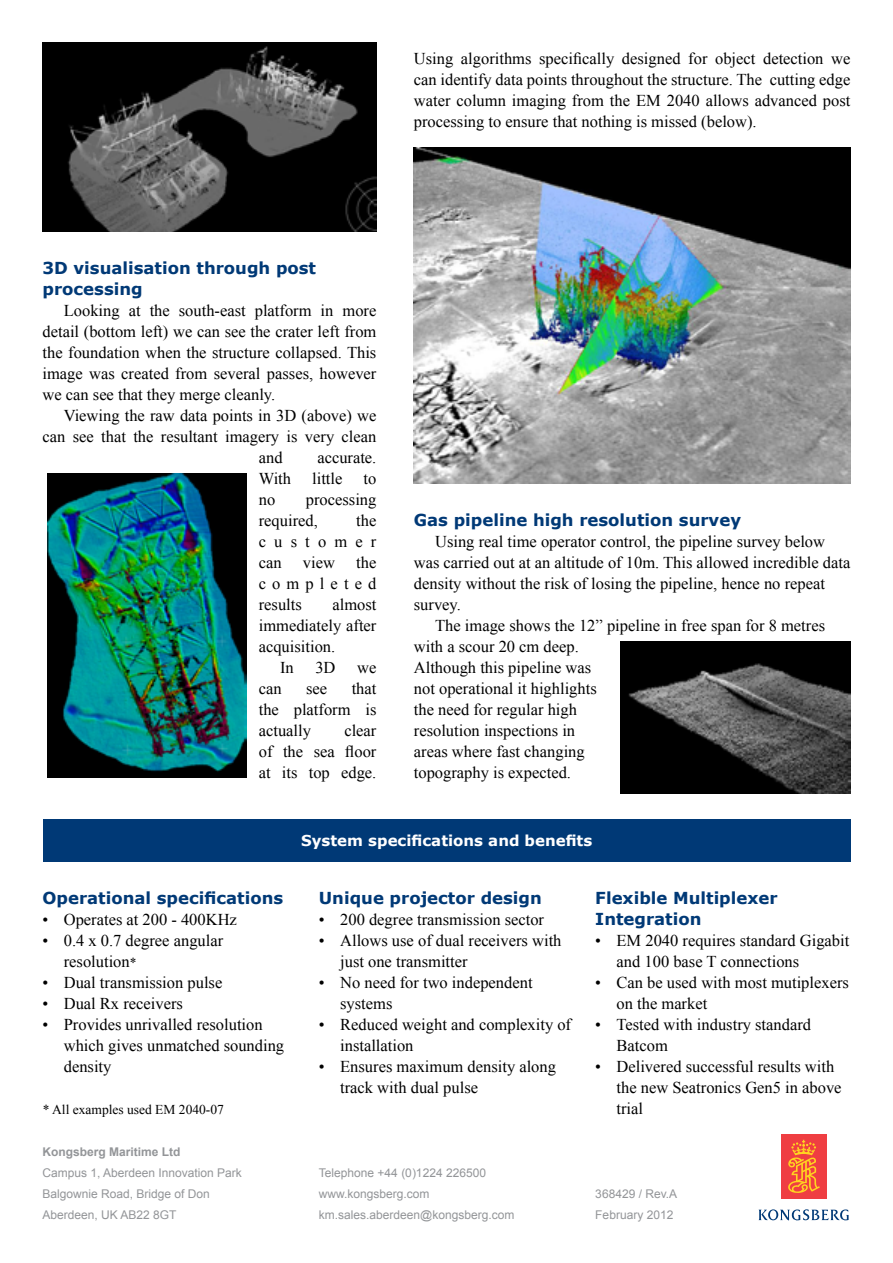
<style>
.page{position:relative;width:893px;height:1263px;background:#fff}
.page>*{position:absolute;margin:0;border:0;box-sizing:border-box;transform-origin:0 0}
.t1{font:16.5px/21px "Times New Roman";color:#000}
.t2{font:700 16.5px/21px "Verdana";color:#003976}
.t3{font:700 15px "Verdana";color:#fff}
.t4{font:13.5px "Times New Roman";color:#000}
.t5{font:12px/21px "Arial";color:#939598}
.t6{font:700 12px "Arial";color:#939598}
.s1{font-size:13.5px}
</style>
<div class="page">
<div style="left:43px;top:820px;width:808px;height:42px;background:#003976"></div>
<img style="left:47px;top:474px;width:200px;height:304px">
<img style="left:43px;top:43px;width:333px;height:189px">
<div style="left:781px;top:1134px;width:45px;height:65px;background:#ef3e42"></div>
<svg style="left:788px;top:1140px;width:32px;height:53px"></svg>
<svg style="left:758px;top:1209px;width:91px;height:11px"></svg>
<img style="left:620px;top:641px;width:230px;height:153px">
<img style="left:414px;top:148px;width:436px;height:336px">
<p class="t1" style="left:414px;top:47px;width:438px;text-align:justify">Using algorithms specifically designed for object detection we can identify data points throughout the structure. The cutting edge water column imaging from the EM 2040 allows advanced post processing to ensure that nothing is missed (below).</p>
<p class="t2" style="left:43px;top:256px;width:275px">3D visualisation through post processing</p>
<p class="t1" style="left:43px;top:299px;width:335px;text-align:justify;text-indent:21px">Looking at the south-east platform in more detail (bottom left) we can see the crater left from the foundation when the structure collapsed. This image was created from several passes, however we can see that they merge cleanly.</p>
<p class="t1" style="left:64px;top:404px;width:314px">Viewing the raw data points in 3D (above) we</p>
<p class="t1" style="left:43px;top:425px;width:335px">can see that the resultant imagery is very clean</p>
<p class="t1" style="left:259px;top:446px;width:25px">and</p>
<p class="t1" style="left:317px;top:446px;width:61px">accurate.</p>
<p class="t1" style="left:259px;top:467px;width:34px">With</p>
<p class="t1" style="left:312px;top:467px;width:32px">little</p>
<p class="t1" style="left:364px;top:467px;width:14px">to</p>
<p class="t1" style="left:259px;top:488px;width:18px">no</p>
<p class="t1" style="left:259px;top:488px;width:119px;text-indent:47px">processing required,</p>
<p class="t1" style="left:259px;top:509px;width:119px;text-align:justify;text-indent:97px">the customer can</p>
<p class="t1" style="left:259px;top:551px;width:119px;text-align:justify;text-indent:98px">the completed results</p>
<p class="t1" style="left:303px;top:551px;width:34px">view</p>
<p class="t1" style="left:332px;top:593px;width:45px">almost</p>
<p class="t1" style="left:259px;top:614px;width:119px">immediately after</p>
<p class="t1" style="left:259px;top:635px;width:78px">acquisition.</p>
<p class="t1" style="left:280px;top:656px;width:15px">In</p>
<p class="t1" style="left:315px;top:656px;width:22px">3D</p>
<p class="t1" style="left:357px;top:656px;width:21px">we</p>
<p class="t1" style="left:259px;top:677px;width:24px">can</p>
<p class="t1" style="left:306px;top:677px;width:23px">see</p>
<p class="t1" style="left:259px;top:677px;width:119px;text-align:justify;text-indent:93px">that the platform is actually</p>
<p class="t1" style="left:259px;top:719px;width:119px;text-align:justify;text-indent:86px">clear of the sea floor at its top edge.</p>
<p class="t2" style="left:414px;top:508px;width:329px">Gas pipeline high resolution survey</p>
<p class="t1" style="left:435px;top:530px;width:391px">Using real time operator control, the pipeline survey below</p>
<p class="t1" style="left:414px;top:551px;width:438px">was carried out at an altitude of 10m. This allowed incredible data</p>
<p class="t1" style="left:414px;top:572px;width:413px">density without the risk of losing the pipeline, hence no repeat</p>
<p class="t1" style="left:414px;top:593px;width:49px">survey.</p>
<p class="t1" style="left:435px;top:614px;width:391px">The image shows the 12” pipeline in free span for 8 metres</p>
<p class="t1" style="left:414px;top:635px;width:166px">with a scour 20 cm deep.</p>
<p class="t1" style="left:414px;top:656px;width:179px">Although this pipeline was</p>
<p class="t1" style="left:414px;top:677px;width:184px">not operational it highlights</p>
<p class="t1" style="left:414px;top:698px;width:165px">the need for regular high</p>
<p class="t1" style="left:414px;top:719px;width:163px">resolution inspections in</p>
<p class="t1" style="left:414px;top:740px;width:172px">areas where fast changing</p>
<p class="t1" style="left:414px;top:761px;width:159px">topography is expected.</p>
<p class="t2" style="left:43px;top:886px;width:242px">Operational specifications</p>
<p class="t1" style="left:43px;top:908px;width:196px">• Operates at 200 - 400KHz</p>
<p class="t1" style="left:64px;top:929px;width:161px;text-indent:-21px">• 0.4 x 0.7 degree angular resolution<span class="s1">*</span></p>
<p class="t1" style="left:43px;top:971px;width:181px">• Dual transmission pulse</p>
<p class="t1" style="left:43px;top:992px;width:142px">• Dual Rx receivers</p>
<p class="t1" style="left:64px;top:1013px;width:222px;text-indent:-21px">• Provides unrivalled resolution which gives unmatched sounding density</p>
<p class="t4" style="left:43px;top:1100px;width:183px">* All examples used EM 2040-07</p>
<p class="t3" style="left:301px;top:831px;width:293px">System specifications and benefits</p>
<p class="t2" style="left:319px;top:887px;width:224px">Unique projector design</p>
<p class="t1" style="left:319px;top:908px;width:227px">• 200 degree transmission sector</p>
<p class="t1" style="left:340px;top:929px;width:223px;text-indent:-21px">• Allows use of dual receivers with just one transmitter</p>
<p class="t1" style="left:340px;top:971px;width:194px;text-indent:-21px">• No need for two independent systems</p>
<p class="t1" style="left:340px;top:1013px;width:232px;text-indent:-21px">• Reduced weight and complexity of installation</p>
<p class="t1" style="left:340px;top:1055px;width:217px;text-indent:-21px">• Ensures maximum density along track with dual pulse</p>
<p class="t2" style="left:595px;top:887px;width:184px">Flexible Multiplexer<br>Integration</p>
<p class="t1" style="left:617px;top:929px;width:234px;text-indent:-21px">• EM 2040 requires standard Gigabit and 100 base T connections</p>
<p class="t1" style="left:617px;top:971px;width:234px;text-indent:-21px">• Can be used with most mutiplexers on the market</p>
<p class="t1" style="left:617px;top:1013px;width:196px;text-indent:-21px">• Tested with industry standard<br>Batcom</p>
<p class="t1" style="left:617px;top:1055px;width:226px;text-indent:-21px">• Delivered successful results with the new Seatronics Gen5 in above trial</p>
<p class="t6" style="left:43px;top:1143px;width:140px">Kongsberg Maritime Ltd</p>
<p class="t5" style="left:43px;top:1162px;width:201px">Campus 1, Aberdeen Innovation Park<br>Balgownie Road, Bridge of Don<br>Aberdeen, UK AB22 8GT</p>
<p class="t5" style="left:319px;top:1162px;width:197px">Telephone +44 (0)1224 226500 www.kongsberg.com km.sales.aberdeen@kongsberg.com</p>
<p class="t5" style="left:595px;top:1183px;width:83px">368429 / Rev.A<br>February 2012</p>
</div>
